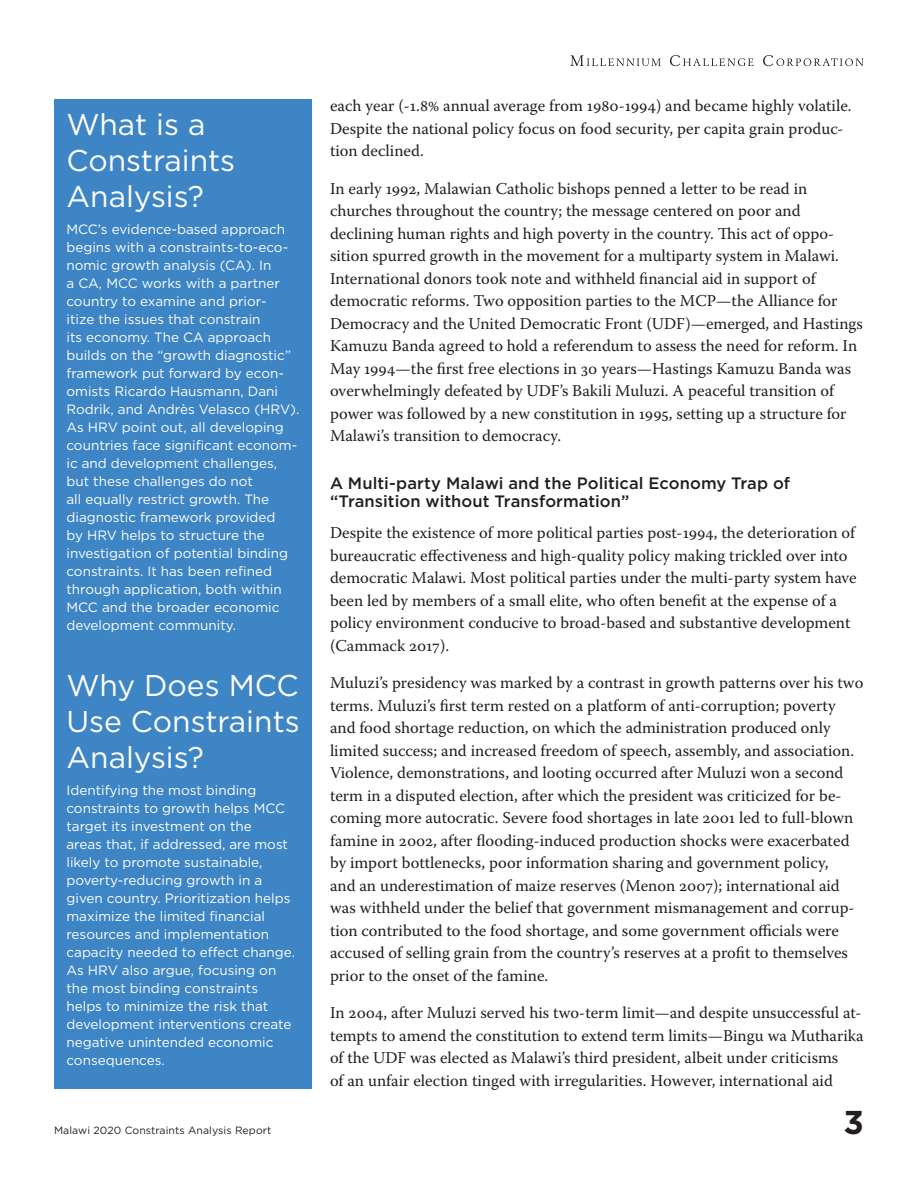
<style>
.page{position:relative;width:918px;height:1188px;background:#fff}
.page>*{position:absolute;margin:0;border:0;box-sizing:border-box;transform-origin:0 0}
.t1{font:700 33px "Gotham";color:#231f20}
.t2{font:30px/36px "Gotham";color:#fff}
.t3{font:16.5px/22.5px "Warnock Pro";color:#231f20}
.Heading_3{font:500 16.5px/17.9px "Gotham";letter-spacing:.005em;color:#231f20}
.t4{font:13.5px/18px "Gotham";color:#fff}
.t5{font:10.5px "Gotham";letter-spacing:.01em;color:#231f20}
</style>
<div class="page">
<svg style="left:570px;top:55px;width:91px;height:11px"></svg>
<svg style="left:670px;top:55px;width:84px;height:11px"></svg>
<svg style="left:763px;top:55px;width:101px;height:11px"></svg>
<div style="left:54px;top:99px;width:258px;height:990px;background:#3e85c5"></div>
<p class="t2" style="left:66px;top:106px;width:170px">What is a<br>Constraints<br>Analysis?</p>
<p class="t4" style="left:66px;top:220px;width:234px">MCC’s evidence-based approach begins with a constraints-to-eco&shy;nomic growth analysis (CA). In<br>a CA, MCC works with a partner country to examine and prior-<br>itize the issues that constrain<br>its economy. The CA approach builds on the “growth diagnostic” framework put forward by econ&shy;omists Ricardo Hausmann, Dani<br>Rodrik, and Andrès Velasco (HRV).<br>As HRV point out, all developing countries face significant econom&shy;ic and development challenges, but these challenges do not<br>all equally restrict growth. The diagnostic framework provided<br>by HRV helps to structure the investigation of potential binding constraints. It has been refined through application, both within<br>MCC and the broader economic development community.</p>
<p class="t2" style="left:66px;top:667px;width:235px;text-align:justify">Why Does MCC Use Constraints Analysis?</p>
<p class="t4" style="left:66px;top:781px;width:230px">Identifying the most binding constraints to growth helps MCC target its investment on the<br>areas that, if addressed, are most likely to promote sustainable, poverty-reducing growth in a given country. Prioritization helps maximize the limited financial resources and implementation capacity needed to effect change.<br>As HRV also argue, focusing on the most binding constraints helps to minimize the risk that development interventions create negative unintended economic consequences.</p>
<p class="t5" style="left:54px;top:1124px;width:219px">Malawi 2020 Constraints Analysis Report</p>
<p class="t3" style="left:330px;top:94px;width:523px">each year (-1.8% annual average from 1980-1994) and became highly volatile.<br>Despite the national policy focus on food security, per capita grain produc&shy;tion declined.</p>
<p class="t3" style="left:330px;top:177px;width:535px">In early 1992, Malawian Catholic bishops penned a letter to be read in churches throughout the country; the message centered on poor and declining human rights and high poverty in the country. This act of oppo&shy;sition spurred growth in the movement for a multiparty system in Malawi.<br>International donors took note and withheld financial aid in support of democratic reforms. Two opposition parties to the MCP—the Alliance for Democracy and the United Democratic Front (UDF)—emerged, and Hastings Kamuzu Banda agreed to hold a referendum to assess the need for reform. In May 1994—the first free elections in 30 years—Hastings Kamuzu Banda was overwhelmingly defeated by UDF’s Bakili Muluzi. A peaceful transition of power was followed by a new constitution in 1995, setting up a structure for Malawi’s transition to democracy.</p>
<h4 class="Heading_3" style="left:330px;top:474px;width:462px">A Multi-party Malawi and the Political Economy Trap of “Transition without Transformation”</h4>
<p class="t3" style="left:330px;top:521px;width:528px">Despite the existence of more political parties post-1994, the deterioration of bureaucratic effectiveness and high-quality policy making trickled over into democratic Malawi. Most political parties under the multi-party system have been led by members of a small elite, who often benefit at the expense of a policy environment conducive to broad-based and substantive development (Cammack 2017).</p>
<p class="t3" style="left:330px;top:671px;width:535px">Muluzi’s presidency was marked by a contrast in growth patterns over his two terms. Muluzi’s first term rested on a platform of anti-corruption; poverty and food shortage reduction, on which the administration produced only limited success; and increased freedom of speech, assembly, and association.<br>Violence, demonstrations, and looting occurred after Muluzi won a second term in a disputed election, after which the president was criticized for be&shy;coming more autocratic. Severe food shortages in late 2001 led to full-blown famine in 2002, after flooding-induced production shocks were exacerbated by import bottlenecks, poor information sharing and government policy,<br>and an underestimation of maize reserves (Menon 2007); international aid was withheld under the belief that government mismanagement and corrup&shy;tion contributed to the food shortage, and some government officials were accused of selling grain from the country’s reserves at a profit to themselves prior to the onset of the famine.</p>
<p class="t3" style="left:330px;top:1001px;width:535px">In 2004, after Muluzi served his two-term limit—and despite unsuccessful at&shy;tempts to amend the constitution to extend term limits—Bingu wa Mutharika of the UDF was elected as Malawi’s third president, albeit under criticisms<br>of an unfair election tinged with irregularities. However, international aid</p>
<h1 class="t1" style="left:844px;top:1100px;width:22px">3</h1>
</div>
